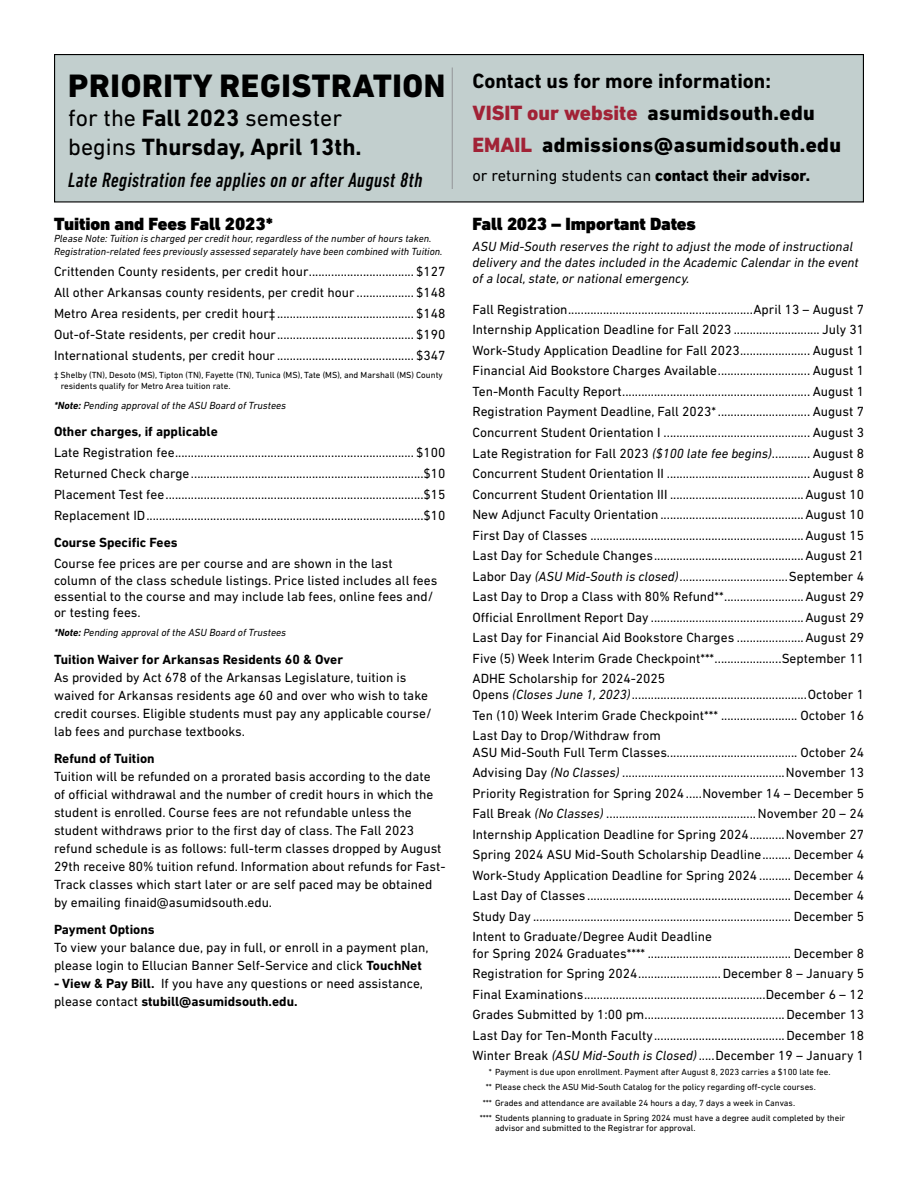
<style>
.page{position:relative;width:918px;height:1188px;background:#fff}
.page>*{position:absolute;margin:0;border:0;box-sizing:border-box;transform-origin:0 0}
.t1{font:800 33px "DIN Next LT Pro";letter-spacing:.02em;color:#000}
.t2{font:700 24px/28.8px "DIN Next LT Pro";color:#000}
.t3{font:800 21px/32px "DIN Next LT Pro";letter-spacing:.02em;color:#000}
.t4{font:italic 500 condensed 21px "DIN Next LT Pro";letter-spacing:.02em;color:#000}
.t5{font:900 18px "DIN Next LT Pro";letter-spacing:-.005em;color:#000}
.t6{font:16.5px "DIN Next LT Pro";color:#000}
.t7{font:13.5px/20.5px "DIN Next LT Pro";color:#000;text-align:justify}
.t8{font:italic 13.5px/16.2px "DIN Next LT Pro";color:#000}
.t9{font:700 13.5px "DIN Next LT Pro";color:#000}
.t10{font:italic 10.5px/12.6px "DIN Next LT Pro";color:#000}
.t11{font:9px/10.8px "DIN Next LT Pro";color:#000}
.s1{font-weight:400}
.s2{font-weight:700}
.s3{color:#a12236}
.s4{font-weight:800}
.s5{font-style:italic}
</style>
<div class="page">
<div style="left:55px;top:55px;width:808px;height:147px;background:#c2cfce"></div>
<div style="left:54px;top:54px;width:810px;height:148px;border:1px solid #000"></div>
<hr style="left:452px;top:68px;width:1px;height:121px;background:#939598">
<h1 class="t1" style="left:68px;top:66px;width:379px">PRIORITY REGISTRATION</h1>
<h2 class="t2" style="left:68px;top:103px;width:295px"><span class="s1">for the</span> Fall 2023 <span class="s1">semester begins</span> Thursday, April 13th.</h2>
<h3 class="t4" style="left:68px;top:168px;width:356px">Late Registration fee applies on or after August 8th</h3>
<h3 class="t5" style="left:54px;top:213px;width:221px">Tuition and Fees Fall 2023*</h3>
<p class="t10" style="left:54px;top:232px;width:390px">Please Note: Tuition is charged per credit hour, regardless of the number of hours taken.<br>Registration-related fees previously assessed separately have been combined with Tuition.</p>
<p class="t7" style="left:54px;top:261px;width:393px;line-height:21px">Crittenden County residents, per credit hour................................. $127<br>All other Arkansas county residents, per credit hour .................. $148<br>Metro Area residents, per credit hour‡........................................... $148<br>Out-of-State residents, per credit hour........................................... $190<br>International students, per credit hour ........................................... $347</p>
<p class="t11" style="left:61px;top:370px;width:384px;text-indent:-7px">‡ Shelby (TN), Desoto (MS), Tipton (TN), Fayette (TN), Tunica (MS), Tate (MS), and Marshall (MS) County residents qualify for Metro Area tuition rate.</p>
<p class="t10" style="left:54px;top:399px;width:234px"><span class="s2">*Note:</span> Pending approval of the ASU Board of Trustees</p>
<p class="t9" style="left:54px;top:423px;width:165px">Other charges, if applicable</p>
<p class="t7" style="left:54px;top:442px;width:393px;line-height:21px">Late Registration fee........................................................................... $100<br>Returned Check charge.........................................................................$10<br>Placement Test fee.................................................................................$15<br>Replacement ID.......................................................................................$10</p>
<p class="t9" style="left:54px;top:535px;width:125px">Course Specific Fees</p>
<p class="t7" style="left:54px;top:555px;width:385px;line-height:16.2px;text-align:left">Course fee prices are per course and are shown in the last column of the class schedule listings. Price listed includes all fees essential to the course and may include lab fees, online fees and/ or testing fees.</p>
<p class="t10" style="left:54px;top:626px;width:234px"><span class="s2">*Note:</span> Pending approval of the ASU Board of Trustees</p>
<p class="t9" style="left:54px;top:651px;width:291px">Tuition Waiver for Arkansas Residents 60 &amp; Over</p>
<p class="t7" style="left:54px;top:668px;width:379px;line-height:18px;text-align:left">As provided by Act 678 of the Arkansas Legislature, tuition is waived for Arkansas residents age 60 and over who wish to take credit courses. Eligible students must pay any applicable course/ lab fees and purchase textbooks.</p>
<p class="t9" style="left:54px;top:750px;width:102px">Refund of Tuition</p>
<p class="t7" style="left:54px;top:767px;width:393px;line-height:18px;text-align:left">Tuition will be refunded on a prorated basis according to the date<br>of official withdrawal and the number of credit hours in which the student is enrolled. Course fees are not refundable unless the student withdraws prior to the first day of class. The Fall 2023 refund schedule is as follows: full-term classes dropped by August 29th receive 80% tuition refund. Information about refunds for Fast-Track classes which start later or are self paced may be obtained by emailing finaid@asumidsouth.edu.</p>
<p class="t9" style="left:54px;top:922px;width:102px">Payment Options</p>
<p class="t7" style="left:54px;top:938px;width:376px;line-height:18px">To view your balance due, pay in full, or enroll in a payment plan, please login to Ellucian Banner Self-Service and click <span class="s2">TouchNet</span></p>
<p class="t7" style="left:54px;top:974px;width:371px;line-height:18px"><span class="s2">- View &amp; Pay Bill.</span> If you have any questions or need assistance, please contact <span class="s2">stubill@asumidsouth.edu.</span></p>
<h3 class="t3" style="left:472px;top:65px;width:370px"><span class="s2">Contact us for more information:<br></span><span class="s3">VISIT our website</span> asumidsouth.edu<br><span class="s3">EMAIL</span> admissions@asumidsouth.edu</h3>
<p class="t6" style="left:472px;top:165px;width:339px">or returning students can <span class="s4">contact their advisor.</span></p>
<h3 class="t5" style="left:472px;top:213px;width:225px">Fall 2023 – Important Dates</h3>
<p class="t8" style="left:472px;top:238px;width:388px">ASU Mid-South reserves the right to adjust the mode of instructional delivery and the dates included in the Academic Calendar in the event of a local, state, or national emergency.</p>
<p class="t7" style="left:472px;top:299px;width:393px">Fall Registration..........................................................April 13 – August 7<br>Internship Application Deadline for Fall 2023 ........................... July 31<br>Work-Study Application Deadline for Fall 2023...................... August 1<br>Financial Aid Bookstore Charges Available............................. August 1<br>Ten-Month Faculty Report........................................................... August 1<br>Registration Payment Deadline, Fall 2023*............................. August 7<br>Concurrent Student Orientation I .............................................. August 3<br>Late Registration for Fall 2023 <span class="s5">($100 late fee begins)</span>............ August 8<br>Concurrent Student Orientation II ............................................. August 8<br>Concurrent Student Orientation III ..........................................August 10<br>New Adjunct Faculty Orientation .............................................August 10<br>First Day of Classes ...................................................................August 15<br>Last Day for Schedule Changes...............................................August 21<br>Labor Day <span class="s5">(ASU Mid-South is closed)</span>..................................September 4<br>Last Day to Drop a Class with 80% Refund**.........................August 29<br>Official Enrollment Report Day ................................................August 29<br>Last Day for Financial Aid Bookstore Charges .....................August 29<br>Five (5) Week Interim Grade Checkpoint***.....................September 11<br>ADHE Scholarship for 2024-2025</p>
<p class="t7" style="left:472px;top:684px;width:393px">Opens <span class="s5">(Closes June 1, 2023)</span>.......................................................October 1<br>Ten (10) Week Interim Grade Checkpoint*** ........................ October 16<br>Last Day to Drop/Withdraw from</p>
<p class="t7" style="left:472px;top:742px;width:393px">ASU Mid-South Full Term Classes......................................... October 24<br>Advising Day <span class="s5">(No Classes)</span> ...................................................November 13<br>Priority Registration for Spring 2024.....November 14 – December 5<br>Fall Break <span class="s5">(No Classes)</span> ...............................................November 20 – 24<br>Internship Application Deadline for Spring 2024...........November 27<br>Spring 2024 ASU Mid-South Scholarship Deadline......... December 4<br>Work-Study Application Deadline for Spring 2024 .......... December 4<br>Last Day of Classes................................................................ December 4<br>Study Day ................................................................................. December 5<br>Intent to Graduate/Degree Audit Deadline</p>
<p class="t7" style="left:473px;top:943px;width:393px">for Spring 2024 Graduates**** ............................................. December 8<br>Registration for Spring 2024..........................December 8 – January 5<br>Final Examinations.........................................................December 6 – 12<br>Grades Submitted by 1:00 pm............................................December 13<br>Last Day for Ten-Month Faculty.........................................December 18<br>Winter Break <span class="s5">(ASU Mid-South is Closed)</span> .....December 19 – January 1</p>
<p class="t11" style="left:489px;top:1067px;width:343px">* Payment is due upon enrollment. Payment after August 8, 2023 carries a $100 late fee.</p>
<p class="t11" style="left:486px;top:1082px;width:331px">** Please check the ASU Mid-South Catalog for the policy regarding off-cycle courses.</p>
<p class="t11" style="left:483px;top:1097px;width:314px">*** Grades and attendance are available 24 hours a day, 7 days a week in Canvas.</p>
<p class="t11" style="left:480px;top:1112px;width:367px">**** Students planning to graduate in Spring 2024 must have a degree audit completed by their</p>
<p class="t11" style="left:495px;top:1123px;width:202px">advisor and submitted to the Registrar for approval.</p>
</div>
